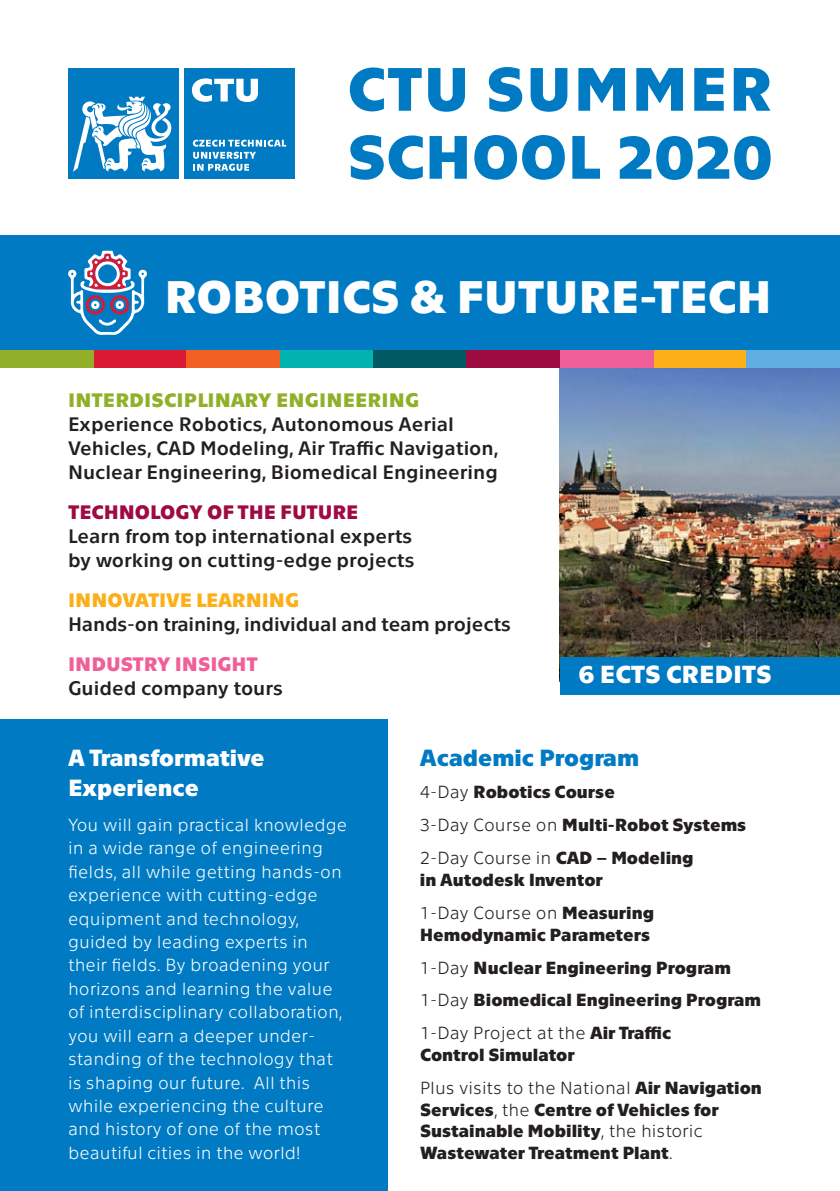
<style>
.page{position:relative;width:840px;height:1191px;background:#fff}
.page>*{position:absolute;margin:0;border:0;box-sizing:border-box;transform-origin:0 0}
.t1{font:700 62.8px/68px "Technika";color:#007ac2}
.t2{font:700 46.8px "Technika";color:#fff}
.t3{font:700 25.4px "Technika";color:#fff}
.t4{font:700 24px/30.6px "Technika";color:#fff}
.t5{font:700 24px "Technika";color:#007ac2}
.t6{font:20px/24px "Technika";color:#231f20}
.t7{font:700 20px "Technika";letter-spacing:.01em;color:#92af2a}
.t8{font:700 20px "Technika";color:#9e0b43}
.t9{font:700 20px "Technika";color:#fcaf17}
.t10{font:700 20px "Technika";color:#f05f98}
.t11{font:300 18px/23.4px "Technika";color:#fff}
.t12{font:700 18px/33px "Technika";color:#231f20}
.s1{font-weight:300}
</style>
<div class="page">
<img style="left:559px;top:367px;width:280px;height:290px">
<div style="left:0;top:719px;width:387px;height:472px;background:#007ac2"></div>
<div style="left:559px;top:657px;width:280px;height:37px;background:#007ac2"></div>
<div style="left:184px;top:68px;width:111px;height:111px;background:#007ac2"></div>
<div style="left:68px;top:68px;width:111px;height:111px;background:#007ac2"></div>
<svg style="left:73px;top:97px;width:98px;height:75px"></svg>
<svg style="left:193px;top:140px;width:93px;height:31px"></svg>
<svg style="left:192px;top:78px;width:66px;height:24px"></svg>
<div style="left:0;top:235px;width:839px;height:115px;background:#007ac2"></div>
<div style="left:280px;top:350px;width:93px;height:17px;background:#00b3b0"></div>
<div style="left:93px;top:350px;width:93px;height:17px;background:#da1935"></div>
<div style="left:373px;top:350px;width:93px;height:17px;background:#005862"></div>
<div style="left:0;top:350px;width:93px;height:17px;background:#92af2a"></div>
<div style="left:186px;top:350px;width:94px;height:17px;background:#f15f22"></div>
<div style="left:653px;top:350px;width:93px;height:17px;background:#fcaf17"></div>
<div style="left:466px;top:350px;width:93px;height:17px;background:#9e0b43"></div>
<div style="left:746px;top:350px;width:93px;height:17px;background:#5eaee1"></div>
<div style="left:559px;top:350px;width:94px;height:17px;background:#f05f98"></div>
<svg style="left:68px;top:251px;width:79px;height:84px"></svg>
<h1 class="t1" style="left:347px;top:61px;width:426px">CTU SUMMER<br>SCHOOL 2020</h1>
<h2 class="t2" style="left:164px;top:279px;width:608px">ROBOTICS &amp; FUTURE-TECH</h2>
<p class="t7" style="left:68px;top:393px;width:352px">INTERDISCIPLINARY ENGINEERING</p>
<p class="t6" style="left:68px;top:414px;width:431px">Experience Robotics, Autonomous Aerial<br>Vehicles, CAD Modeling, Air Traffic Navigation,<br>Nuclear Engineering, Biomedical Engineering</p>
<p class="t8" style="left:68px;top:505px;width:292px">TECHNOLOGY OF THE FUTURE</p>
<p class="t6" style="left:68px;top:526px;width:348px">Learn from top international experts by working on cutting-edge projects</p>
<p class="t9" style="left:68px;top:592px;width:232px">INNOVATIVE LEARNING</p>
<p class="t6" style="left:68px;top:614px;width:444px">Hands-on training, individual and team projects</p>
<p class="t10" style="left:68px;top:656px;width:191px">INDUSTRY INSIGHT</p>
<p class="t6" style="left:68px;top:678px;width:216px">Guided company tours</p>
<h3 class="t3" style="left:578px;top:665px;width:194px">6 ECTS CREDITS</h3>
<h3 class="t4" style="left:68px;top:744px;width:198px">A Transformative<br>Experience</h3>
<p class="t11" style="left:68px;top:815px;width:280px">You will gain practical knowledge in a wide range of engineering fields, all while getting hands-on experience with cutting-edge equipment and technology, guided by leading experts in their fields. By broadening your horizons and learning the value of interdisciplinary collaboration, you will earn a deeper under&shy;standing of the technology that is shaping our future. All this while experiencing the culture and history of one of the most beautiful cities in the world!</p>
<h3 class="t5" style="left:420px;top:748px;width:221px">Academic Program</h3>
<p class="t12" style="left:420px;top:777px;width:327px"><span class="s1">4-Day</span> Robotics Course<br><span class="s1">3-Day Course on</span> Multi-Robot Systems<br><span class="s1">2-Day Course in</span> CAD – Modeling</p>
<p class="t12" style="left:420px;top:865px;width:235px">in Autodesk Inventor<br><span class="s1">1-Day Course on</span> Measuring</p>
<p class="t12" style="left:420px;top:919px;width:342px">Hemodynamic Parameters<br><span class="s1">1-Day</span> Nuclear Engineering Program<br><span class="s1">1-Day</span> Biomedical Engineering Program<br><span class="s1">1-Day Project at the</span> Air Traffic</p>
<p class="t12" style="left:420px;top:1040px;width:343px">Control Simulator<br><span class="s1">Plus visits to the National</span> Air Navigation</p>
<p class="t12" style="left:420px;top:1100px;width:300px;line-height:21.6px">Services<span class="s1">, the</span> Centre of Vehicles for<br>Sustainable Mobility<span class="s1">, the historic<br></span>Wastewater Treatment Plant<span class="s1">.</span></p>
</div>
